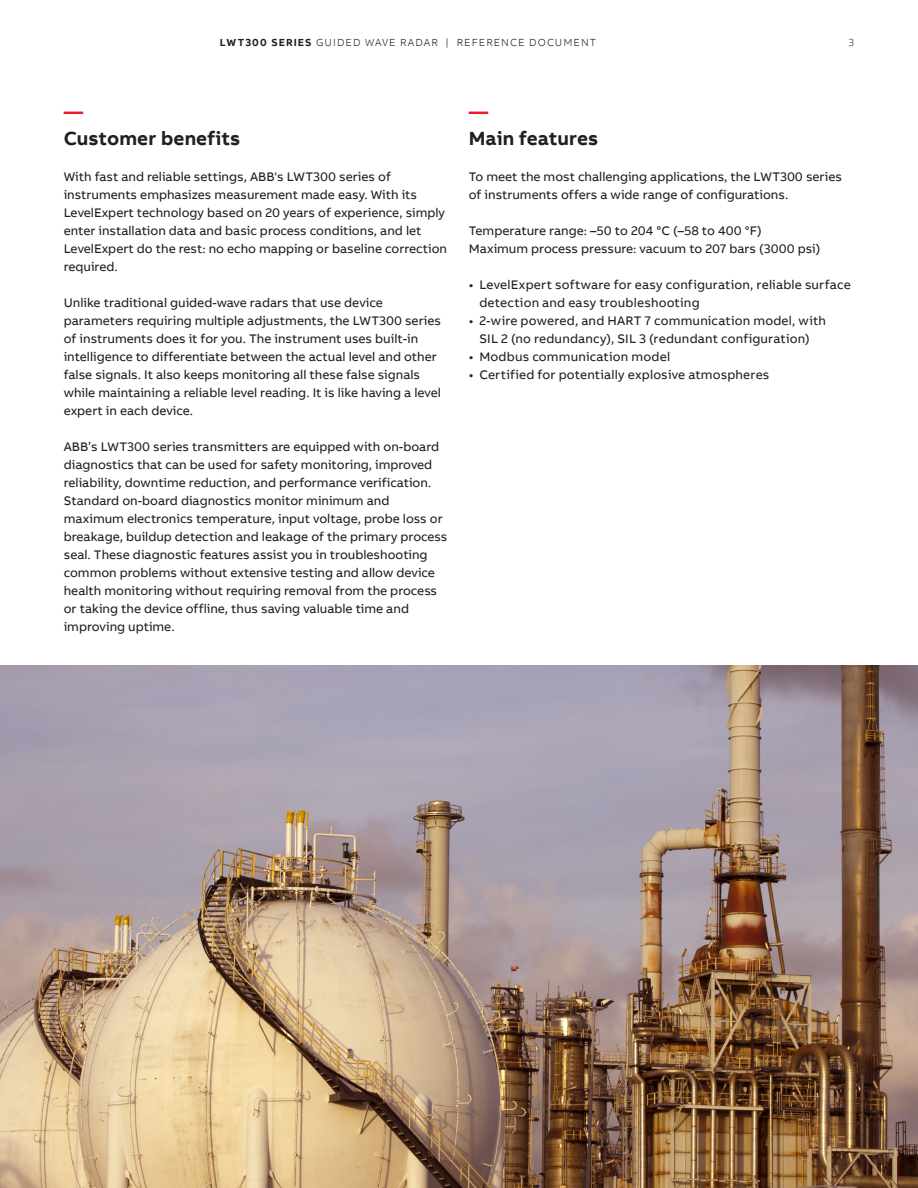
<style>
.page{position:relative;width:918px;height:1188px;background:#fff}
.page>*{position:absolute;margin:0;border:0;box-sizing:border-box;transform-origin:0 0}
.Heading_Level_1_Bold{font:700 19.5px "AB Bvoice";letter-spacing:.005em;color:#231f20}
.t1{font:700 19.5px "AB Bvoice";color:#ee1c28}
.Body_text_8_5pt_12pt{font:12.75px/18px "AB Bvoice";color:#231f20}
.t2{font:300 10.5px "AB Bvoice";letter-spacing:.1em;color:#231f20}
.s1{font-weight:700}
</style>
<div class="page">
<img style="left:0;top:665px;width:918px;height:523px">
<p class="t2" style="left:220px;top:36px;width:378px"><span class="s1">LWT300 SERIES</span> GUIDED WAVE RADAR | REFERENCE DOCUMENT</p>
<p class="t2" style="left:849px;top:36px;width:7px">3</p>
<p class="t1" style="left:64px;top:99px;width:21px">—</p>
<p class="Heading_Level_1_Bold" style="left:64px;top:126px;width:178px">Customer benefits</p>
<p class="Body_text_8_5pt_12pt" style="left:64px;top:168px;width:385px">With fast and reliable settings, ABB's LWT300 series of instruments emphasizes measurement made easy. With its LevelExpert technology based on 20 years of experience, simply enter installation data and basic process conditions, and let LevelExpert do the rest: no echo mapping or baseline correction required.</p>
<p class="Body_text_8_5pt_12pt" style="left:64px;top:294px;width:379px">Unlike traditional guided-wave radars that use device parameters requiring multiple adjustments, the LWT300 series of instruments does it for you. The instrument uses built-in intelligence to differentiate between the actual level and other false signals. It also keeps monitoring all these false signals while maintaining a reliable level reading. It is like having a level expert in each device.</p>
<p class="Body_text_8_5pt_12pt" style="left:64px;top:438px;width:385px">ABB’s LWT300 series transmitters are equipped with on-board diagnostics that can be used for safety monitoring, improved reliability, downtime reduction, and performance verification.<br>Standard on-board diagnostics monitor minimum and maximum electronics temperature, input voltage, probe loss or breakage, buildup detection and leakage of the primary process seal. These diagnostic features assist you in troubleshooting common problems without extensive testing and allow device health monitoring without requiring removal from the process or taking the device offline, thus saving valuable time and improving uptime.</p>
<p class="t1" style="left:469px;top:99px;width:21px">—</p>
<p class="Heading_Level_1_Bold" style="left:469px;top:126px;width:131px">Main features</p>
<p class="Body_text_8_5pt_12pt" style="left:469px;top:168px;width:375px">To meet the most challenging applications, the LWT300 series of instruments offers a wide range of configurations.</p>
<p class="Body_text_8_5pt_12pt" style="left:469px;top:222px;width:295px">Temperature range: –50 to 204 °C (–58 to 400 °F)</p>
<p class="Body_text_8_5pt_12pt" style="left:469px;top:240px;width:353px">Maximum process pressure: vacuum to 207 bars (3000 psi)</p>
<p class="Body_text_8_5pt_12pt" style="left:479px;top:276px;width:373px;text-indent:-11px">• LevelExpert software for easy configuration, reliable surface detection and easy troubleshooting</p>
<p class="Body_text_8_5pt_12pt" style="left:469px;top:312px;width:359px;text-align:center">• 2-wire powered, and HART 7 communication model, with<br>SIL 2 (no redundancy), SIL 3 (redundant configuration)</p>
<p class="Body_text_8_5pt_12pt" style="left:469px;top:348px;width:203px">• Modbus communication model</p>
<p class="Body_text_8_5pt_12pt" style="left:469px;top:366px;width:302px">• Certified for potentially explosive atmospheres</p>
</div>
